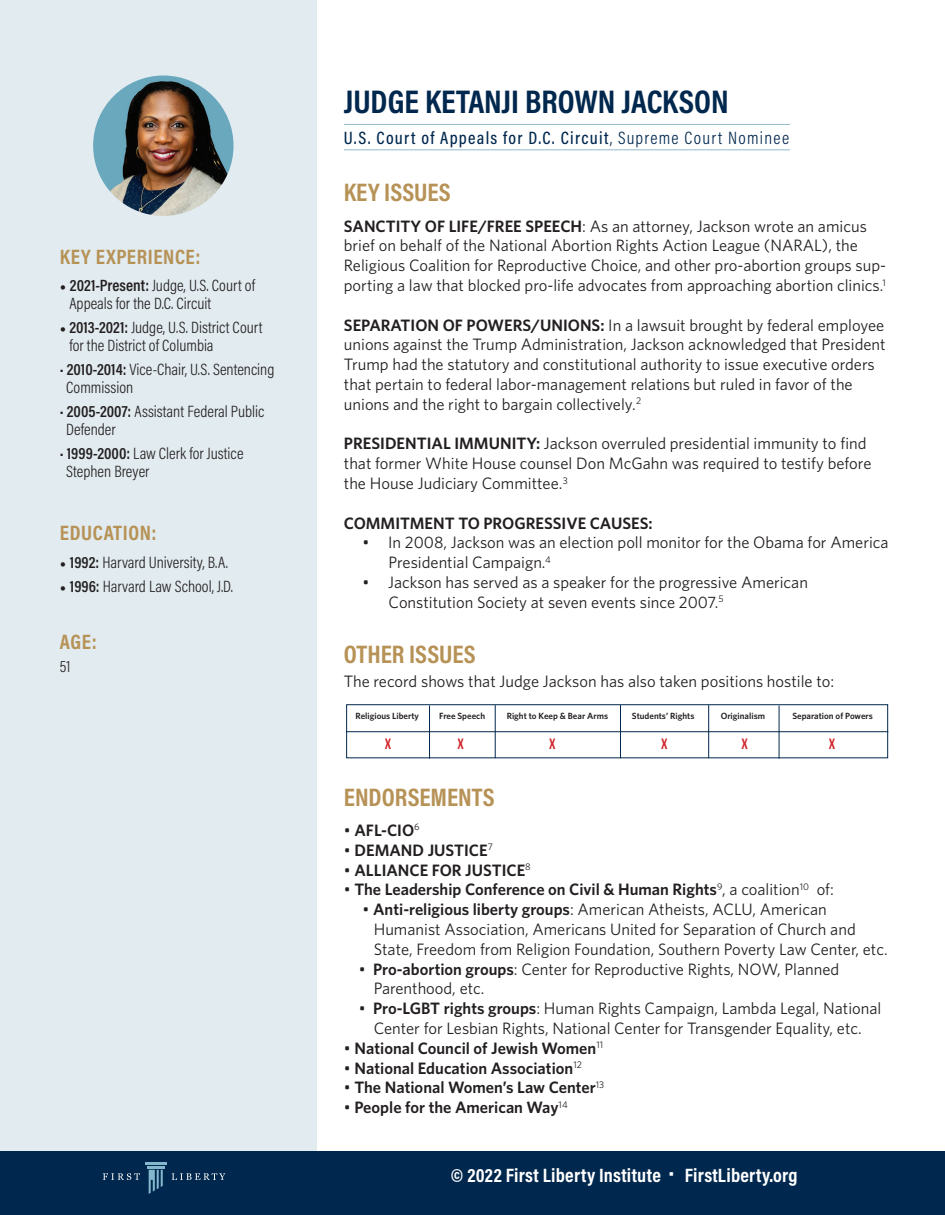
<style>
.page{position:relative;width:945px;height:1215px;background:#fff}
.page>*{position:absolute;margin:0;border:0;box-sizing:border-box;transform-origin:0 0}
.t1{font:700 33px "Acumin Pro Cond";color:#00274d}
.t2{font:700 25.5px "Acumin Pro Cond";color:#b79256}
.t3{font:700 21px "Acumin Pro Cond";letter-spacing:.03em;color:#b79256}
.t4{font:700 19.5px "Acumin Pro Cond";letter-spacing:.01em;color:#fff}
.t5{font:500 18px "Acumin Pro Cond";letter-spacing:.07em;color:#00274d}
.Paragraph_Style_1{font:16.5px/19.8px "Whitney";color:#231f20}
.t6{font:300 16.5px/18px "Acumin Pro Cond";color:#231f20}
.Paragraph_Style_2{font:600 16.5px "Whitney";color:#231f20}
.t7{font:15px "Bebas Neue";color:#d1232a}
.t8{font:600 9px "Whitney";color:#231f20}
.s1{font-family:"Minion Pro";font-weight:400}
.s2{font-weight:600}
.s3{font-weight:300}
.s4{font-weight:400}
</style>
<div class="page">
<div style="left:0;top:0;width:317px;height:1215px;background:#e1ebf0"></div>
<img style="left:93px;top:76px;width:141px;height:140px;border-radius:70px">
<div style="left:0;top:1151px;width:945px;height:64px;background:#00274d"></div>
<svg style="left:103px;top:1173px;width:37px;height:7px"></svg>
<svg style="left:172px;top:1173px;width:53px;height:7px"></svg>
<svg style="left:147px;top:1166px;width:17px;height:28px"></svg>
<hr style="left:145px;top:1163px;width:21px;height:2px;background:#83b7cd">
<hr style="left:344px;top:124px;width:446px;height:1px;background:#92bbcd">
<hr style="left:344px;top:149px;width:446px;height:1px;background:#92bbcd">
<div style="left:346px;top:704px;width:542px;height:54px;border:1px solid #00274d"></div>
<hr style="left:346px;top:731px;width:542px;height:1px;background:#00274d">
<hr style="left:429px;top:706px;width:1px;height:53px;background:#00274d">
<hr style="left:620px;top:705px;width:1px;height:53px;background:#00274d">
<hr style="left:495px;top:705px;width:1px;height:53px;background:#00274d">
<hr style="left:708px;top:705px;width:1px;height:53px;background:#00274d">
<hr style="left:779px;top:706px;width:1px;height:53px;background:#00274d">
<p class="t3" style="left:60px;top:243px;width:142px">KEY EXPERIENCE:</p>
<p class="t6" style="left:60px;top:276px;width:197px"><span class="s1">•</span> <span class="s2">2021-Present:</span> Judge, U.S. Court of</p>
<p class="t6" style="left:69px;top:294px;width:144px">Appeals for the D.C. Circuit</p>
<p class="t6" style="left:60px;top:318px;width:204px"><span class="s1">•</span> <span class="s2">2013-2021:</span> Judge, U.S. District Court</p>
<p class="t6" style="left:69px;top:336px;width:146px">for the District of Columbia</p>
<p class="t6" style="left:60px;top:360px;width:216px">• <span class="s2">2010-2014:</span> Vice-Chair, U.S. Sentencing</p>
<p class="t6" style="left:66px;top:378px;width:69px">Commission</p>
<p class="t6" style="left:60px;top:402px;width:206px">• <span class="s2">2005-2007:</span> Assistant Federal Public</p>
<p class="t6" style="left:66px;top:420px;width:51px">Defender</p>
<p class="t6" style="left:66px;top:444px;width:179px;text-indent:-6px">• <span class="s2">1999-2000:</span> Law Clerk for Justice<br>Stephen Breyer</p>
<p class="t3" style="left:60px;top:519px;width:98px">EDUCATION:</p>
<p class="t6" style="left:60px;top:553px;width:170px"><span class="s1">•</span> <span class="s2">1992:</span> Harvard University, B.A.</p>
<p class="t6" style="left:60px;top:577px;width:175px"><span class="s1">•</span> <span class="s2">1996:</span> Harvard Law School, J.D.</p>
<p class="t3" style="left:60px;top:628px;width:38px">AGE:</p>
<p class="t6" style="left:60px;top:657px;width:12px">51</p>
<p class="t1" style="left:344px;top:80px;width:386px">JUDGE KETANJI BROWN JACKSON</p>
<p class="t5" style="left:344px;top:126px;width:447px">U.S. Court of Appeals for D.C. Circuit<span class="s3">, Supreme Court Nominee</span></p>
<p class="t2" style="left:344px;top:175px;width:108px">KEY ISSUES</p>
<p class="Paragraph_Style_1" style="left:344px;top:216px;width:544px"><span class="s2">SANCTITY OF LIFE/FREE SPEECH</span>: As an attorney, Jackson wrote an amicus brief on behalf of the National Abortion Rights Action League (NARAL), the Religious Coalition for Reproductive Choice, and other pro-abortion groups sup&shy;porting a law that blocked pro-life advocates from approaching abortion clinics.<sup>1</sup></p>
<p class="Paragraph_Style_1" style="left:344px;top:315px;width:543px"><span class="s2">SEPARATION OF POWERS/UNIONS:</span> In a lawsuit brought by federal employee unions against the Trump Administration, Jackson acknowledged that President Trump had the statutory and constitutional authority to issue executive orders that pertain to federal labor-management relations but ruled in favor of the unions and the right to bargain collectively.<sup>2</sup></p>
<p class="Paragraph_Style_1" style="left:344px;top:433px;width:529px"><span class="s2">PRESIDENTIAL IMMUNITY:</span> Jackson overruled presidential immunity to find that former White House counsel Don McGahn was required to testify before the House Judiciary Committee.<sup>3</sup></p>
<p class="Paragraph_Style_2" style="left:344px;top:512px;width:310px">COMMITMENT TO PROGRESSIVE CAUSES:</p>
<p class="Paragraph_Style_1" style="left:363px;top:532px;width:528px">• In 2008, Jackson was an election poll monitor for the Obama for America</p>
<p class="Paragraph_Style_1" style="left:389px;top:552px;width:164px">Presidential Campaign.<sup>4</sup></p>
<p class="Paragraph_Style_1" style="left:389px;top:572px;width:421px;text-indent:-26px">• Jackson has served as a speaker for the progressive American<br>Constitution Society at seven events since 2007.<sup>5</sup></p>
<p class="t2" style="left:344px;top:637px;width:133px">OTHER ISSUES</p>
<p class="Paragraph_Style_1" style="left:344px;top:671px;width:492px">The record shows that Judge Jackson has also taken positions hostile to:</p>
<p class="t8" style="left:356px;top:710px;width:65px">Religious Liberty</p>
<p class="t8" style="left:439px;top:710px;width:47px">Free Speech</p>
<p class="t8" style="left:507px;top:710px;width:103px">Right to Keep &amp; Bear Arms</p>
<p class="t8" style="left:632px;top:710px;width:64px">Students’ Rights</p>
<p class="t8" style="left:792px;top:710px;width:82px">Separation of Powers</p>
<p class="t7" style="left:385px;top:736px;width:8px">X</p>
<p class="t7" style="left:458px;top:736px;width:8px">X</p>
<p class="t7" style="left:549px;top:736px;width:8px">X</p>
<p class="t7" style="left:661px;top:736px;width:8px">X</p>
<p class="t7" style="left:829px;top:736px;width:8px">X</p>
<p class="t8" style="left:721px;top:710px;width:46px">Originalism</p>
<p class="t7" style="left:742px;top:736px;width:8px">X</p>
<p class="t2" style="left:344px;top:781px;width:152px">ENDORSEMENTS</p>
<p class="Paragraph_Style_2" style="left:344px;top:819px;width:77px"><span class="s4">•</span> AFL-CIO<sup>6</sup></p>
<p class="Paragraph_Style_2" style="left:344px;top:839px;width:150px"><span class="s4">•</span> DEMAND JUSTICE<sup>7</sup></p>
<p class="Paragraph_Style_2" style="left:344px;top:859px;width:188px"><span class="s4">•</span> ALLIANCE FOR JUSTICE<sup>8</sup></p>
<p class="Paragraph_Style_2" style="left:344px;top:879px;width:492px"><span class="s4">•</span> The Leadership Conference on Civil &amp; Human Rights<sup>9</sup><span class="s4">, a coalition</span><sup>10</sup> <span class="s4">of:</span></p>
<p class="Paragraph_Style_1" style="left:374px;top:899px;width:515px;text-indent:-11px">• <span class="s2">Anti-religious liberty groups</span>: American Atheists, ACLU, American<br>Humanist Association, Americans United for Separation of Church and<br>State, Freedom from Religion Foundation, Southern Poverty Law Center, etc.</p>
<p class="Paragraph_Style_1" style="left:374px;top:959px;width:467px;text-indent:-15px">• <span class="s2">Pro-abortion groups</span>: Center for Reproductive Rights, NOW, Planned<br>Parenthood, etc.</p>
<p class="Paragraph_Style_1" style="left:359px;top:998px;width:524px;text-align:center">• <span class="s2">Pro-LGBT rights groups</span>: Human Rights Campaign, Lambda Legal, National<br>Center for Lesbian Rights, National Center for Transgender Equality, etc.</p>
<p class="Paragraph_Style_2" style="left:344px;top:1037px;width:261px"><span class="s4">•</span> National Council of Jewish Women<sup>11</sup></p>
<p class="Paragraph_Style_2" style="left:344px;top:1057px;width:240px"><span class="s4">•</span> National Education Association<sup>12</sup></p>
<p class="Paragraph_Style_2" style="left:344px;top:1077px;width:262px"><span class="s4">•</span> The National Women’s Law Center<sup>13</sup></p>
<p class="Paragraph_Style_2" style="left:344px;top:1096px;width:225px"><span class="s4">•</span> People for the American Way<sup>14</sup></p>
<p class="t4" style="left:451px;top:1162px;width:348px">© 2022 First Liberty Institute • FirstLiberty.org</p>
</div>
